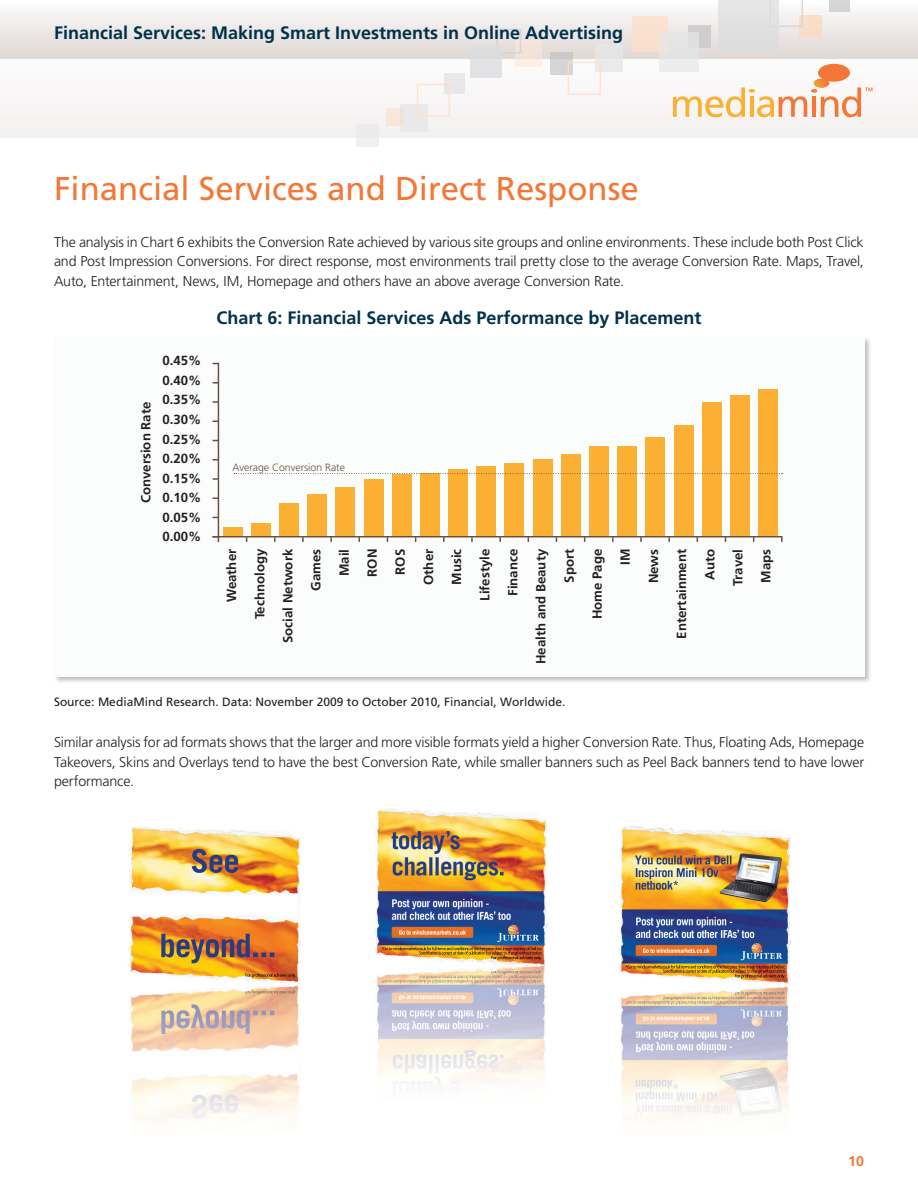
<style>
.page{position:relative;width:918px;height:1188px;background:#fff}
.page>*{position:absolute;margin:0;border:0;box-sizing:border-box;transform-origin:0 0}
.t1{font:33px "Frutiger LT Std";color:#f37736}
.t2{font:700 18px "Frutiger LT Std";color:#00314c}
.t3{font:300 14.25px/19.5px "Frutiger LT Std";letter-spacing:-.01em;color:#231f20;text-align:justify}
.t4{font:700 14.25px "Frutiger LT Std";color:#f37736}
.t5{font:700 13.2px/28px "Frutiger LT Std";color:#231f20;text-align:justify}
.t6{font:12px "Frutiger LT Std";color:#231f20}
.t7{font:300 10.5px "Frutiger LT Std";color:#674e3f}
</style>
<div class="page">
<img style="left:375px;top:808px;width:172px;height:277px">
<img style="left:619px;top:826px;width:172px;height:293px">
<img style="left:129px;top:827px;width:172px;height:296px">
<div style="left:0;top:0;width:918px;height:137px;background:#f8f6f5"></div>
<div style="left:0;top:0;width:918px;height:58px;background:linear-gradient(to bottom,#fdfdfd,#dfd9d5)"></div>
<div style="left:632px;top:16px;width:36px;height:36px;background:#fddfcb"></div>
<div style="left:515px;top:41px;width:27px;height:26px;background:#f4e3d9"></div>
<div style="left:596px;top:45px;width:27px;height:27px;background:#e6e7e9"></div>
<div style="left:400px;top:105px;width:27px;height:27px;background:#e6e7e9"></div>
<div style="left:551px;top:52px;width:22px;height:22px;background:linear-gradient(to bottom,#cac8c9,#dad9da)"></div>
<div style="left:356px;top:124px;width:22px;height:22px;background:#e6e7e9"></div>
<div style="left:386px;top:108px;width:17px;height:17px;background:#f9e6da"></div>
<div style="left:829px;top:0;width:21px;height:11px;background:#d5d5d7"></div>
<div style="left:689px;top:25px;width:22px;height:23px;background:#cecdcf"></div>
<div style="left:444px;top:73px;width:20px;height:21px;background:#e8e7e9"></div>
<div style="left:799px;top:15px;width:23px;height:22px;background:#fadcc9"></div>
<svg style="left:779px;top:0;width:24px;height:27px"></svg>
<div style="left:496px;top:29px;width:25px;height:25px;border:2px solid #d1d2d4"></div>
<div style="left:568px;top:62px;width:33px;height:33px;border:2px solid #fddfcb"></div>
<div style="left:417px;top:84px;width:33px;height:33px;border:2px solid #fddfcb"></div>
<div style="left:659px;top:32px;width:40px;height:40px;background:#e6e7e9"></div>
<div style="left:470px;top:46px;width:32px;height:32px;background:#dcdddf"></div>
<div style="left:719px;top:0;width:60px;height:52px;background:#dcdddf"></div>
<svg style="left:673px;top:64px;width:200px;height:53px"></svg>
<div style="left:53px;top:336px;width:819px;height:349px;background:#231f20;opacity:.3"></div>
<div style="left:55px;top:337px;width:809px;height:340px;background:#fbfdfd"></div>
<div style="left:758px;top:389px;width:20px;height:148px;background:#fbb034"></div>
<div style="left:730px;top:395px;width:20px;height:142px;background:#fbb034"></div>
<div style="left:702px;top:402px;width:20px;height:135px;background:#fbb034"></div>
<div style="left:674px;top:425px;width:19px;height:112px;background:#fbb034"></div>
<div style="left:646px;top:437px;width:19px;height:100px;background:#fbb034"></div>
<div style="left:617px;top:446px;width:20px;height:91px;background:#fbb034"></div>
<div style="left:589px;top:446px;width:20px;height:91px;background:#fbb034"></div>
<div style="left:561px;top:455px;width:20px;height:82px;background:#fbb034"></div>
<div style="left:533px;top:459px;width:19px;height:78px;background:#fbb034"></div>
<div style="left:505px;top:463px;width:19px;height:74px;background:#fbb034"></div>
<div style="left:476px;top:466px;width:20px;height:71px;background:#fbb034"></div>
<div style="left:448px;top:469px;width:20px;height:68px;background:#fbb034"></div>
<div style="left:420px;top:473px;width:20px;height:64px;background:#fbb034"></div>
<div style="left:392px;top:474px;width:20px;height:63px;background:#fbb034"></div>
<div style="left:364px;top:479px;width:19px;height:58px;background:#fbb034"></div>
<div style="left:336px;top:487px;width:19px;height:50px;background:#fbb034"></div>
<div style="left:307px;top:495px;width:20px;height:42px;background:#fbb034"></div>
<div style="left:279px;top:503px;width:20px;height:34px;background:#fbb034"></div>
<div style="left:251px;top:523px;width:20px;height:14px;background:#fbb034"></div>
<div style="left:223px;top:527px;width:19px;height:10px;background:#fbb034"></div>
<hr style="left:213px;top:536px;width:570px;height:1px;background:#674e3f">
<svg style="left:234px;top:473px;width:548px;height:1px"></svg>
<hr style="left:218px;top:363px;width:1px;height:179px;background:#674e3f">
<p class="t2" style="left:54px;top:22px;width:571px">Financial Services: Making Smart Investments in Online Advertising</p>
<h1 class="t1" style="left:54px;top:169px;width:586px">Financial Services and Direct Response</h1>
<p class="t3" style="left:54px;top:232px;width:811px">The analysis in Chart 6 exhibits the Conversion Rate achieved by various site groups and online environments. These include both Post Click and Post Impression Conversions. For direct response, most environments trail pretty close to the average Conversion Rate. Maps, Travel, Auto, Entertainment, News, IM, Homepage and others have an above average Conversion Rate.</p>
<p class="t5" style="left:132px;top:503px;width:103px;rotate:-90deg">Conversion Rate</p>
<p class="t5" style="left:162px;top:351px;width:40px;line-height:19.5px">0.45% 0.40% 0.35% 0.30% 0.25% 0.20% 0.15% 0.10% 0.05% 0.00%</p>
<p class="t2" style="left:216px;top:307px;width:487px">Chart 6: Financial Services Ads Performance by Placement</p>
<p class="t7" style="left:233px;top:462px;width:114px">Average Conversion Rate</p>
<p class="t5" style="left:218px;top:664px;width:117px;text-align:right;rotate:-90deg">Weather<br>Technology<br>Social Network<br>Games<br>Mail<br>RON<br>ROS<br>Other<br>Music<br>Lifestyle<br>Finance<br>Health and Beauty<br>Sport<br>Home Page<br>IM<br>News<br>Entertainment<br>Auto<br>Travel<br>Maps</p>
<p class="t6" style="left:54px;top:695px;width:513px">Source: MediaMind Research. Data: November 2009 to October 2010, Financial, Worldwide.</p>
<p class="t3" style="left:54px;top:733px;width:812px">Similar analysis for ad formats shows that the larger and more visible formats yield a higher Conversion Rate. Thus, Floating Ads, Homepage Takeovers, Skins and Overlays tend to have the best Conversion Rate, while smaller banners such as Peel Back banners tend to have lower performance.</p>
<p class="t4" style="left:848px;top:1153px;width:17px">10</p>
</div>
